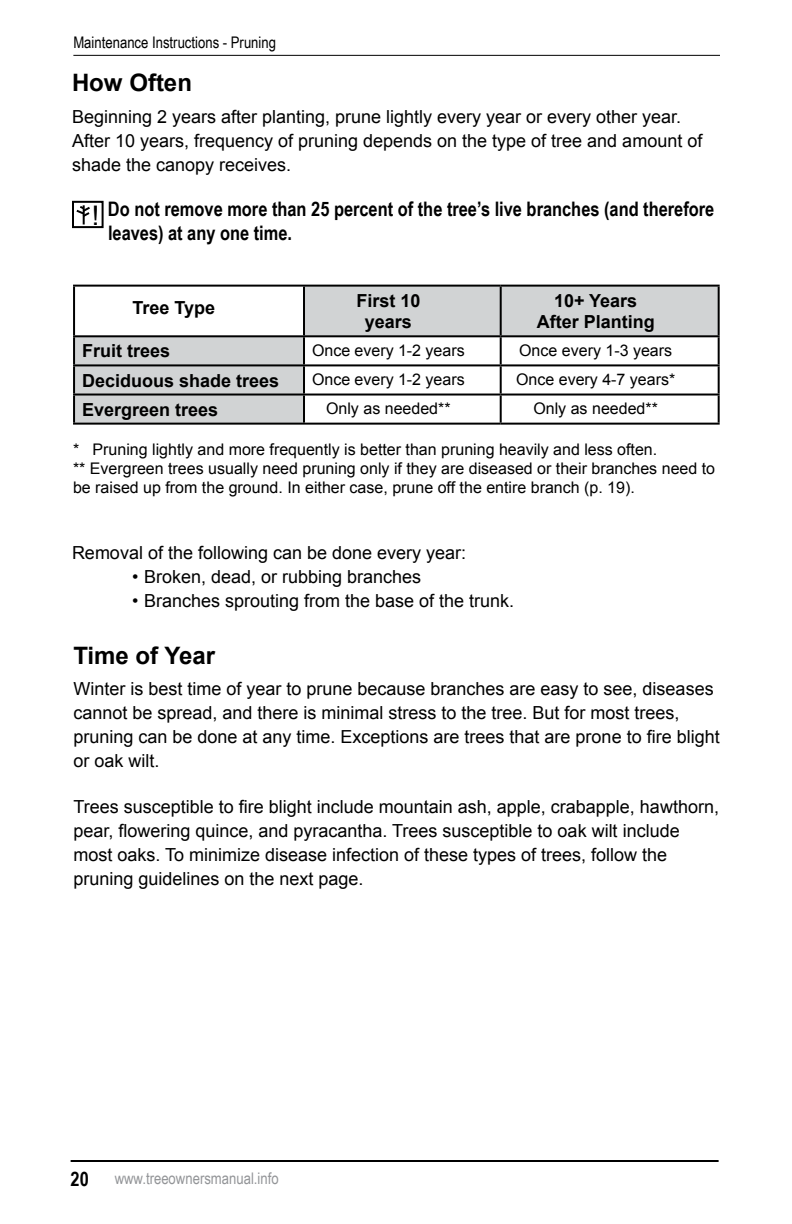
<style>
.page{position:relative;width:792px;height:1224px;background:#fff}
.page>*{position:absolute;margin:0;border:0;box-sizing:border-box;transform-origin:0 0}
.toc1{font:27px "Arial";color:#000}
._2_heading{font:700 24px "Arial";color:#000}
.text_body_TIP{font:700 20px/24px "Arial Narrow";color:#000}
.text_body{font:18px/24px "Arial";color:#000}
.bulleted_list_left_9{font:18px "Arial";color:#000}
.table_title_left{font:700 18px "Arial";color:#000}
.table_title{font:700 18px/21.6px "Arial";color:#000;text-align:center}
.text_body_pg_19{font:18px "Arial";color:#000}
.table_captions{font:16px/19.2px "Arial";color:#000}
.table_title_no_bold{font:16px "Arial";color:#000}
.tom_heading1_more_he{font:16px "Arial Narrow";color:#000}
.t1{font:16px "Arial Narrow";color:#939598}
</style>
<div class="page">
<hr style="left:71px;top:1160px;width:648px;height:2px;background:#000">
<hr style="left:73px;top:55px;width:647px;height:1px;background:#000">
<div style="left:72px;top:201px;width:32px;height:27px;border:2px solid #000"></div>
<hr style="left:83px;top:205px;width:2px;height:20px;background:#000">
<svg style="left:74px;top:204px;width:16px;height:15px"></svg>
<svg style="left:75px;top:287px;width:643px;height:136px"></svg>
<hr style="left:73px;top:285px;width:231px;height:2px;background:#000">
<hr style="left:73px;top:287px;width:2px;height:48px;background:#000">
<hr style="left:304px;top:285px;width:197px;height:2px;background:#000">
<hr style="left:303px;top:287px;width:2px;height:48px;background:#000">
<hr style="left:501px;top:285px;width:219px;height:2px;background:#000">
<hr style="left:500px;top:287px;width:2px;height:48px;background:#000">
<hr style="left:718px;top:287px;width:2px;height:48px;background:#000">
<hr style="left:73px;top:335px;width:231px;height:2px;background:#000">
<hr style="left:73px;top:337px;width:2px;height:27px;background:#000">
<hr style="left:304px;top:335px;width:197px;height:2px;background:#000">
<hr style="left:303px;top:337px;width:2px;height:27px;background:#000">
<hr style="left:501px;top:335px;width:219px;height:2px;background:#000">
<hr style="left:500px;top:337px;width:2px;height:27px;background:#000">
<hr style="left:718px;top:337px;width:2px;height:27px;background:#000">
<hr style="left:73px;top:364px;width:231px;height:2px;background:#000">
<hr style="left:73px;top:366px;width:2px;height:28px;background:#000">
<hr style="left:304px;top:364px;width:197px;height:2px;background:#000">
<hr style="left:303px;top:366px;width:2px;height:28px;background:#000">
<hr style="left:501px;top:364px;width:219px;height:2px;background:#000">
<hr style="left:500px;top:366px;width:2px;height:28px;background:#000">
<hr style="left:718px;top:366px;width:2px;height:28px;background:#000">
<hr style="left:73px;top:394px;width:231px;height:2px;background:#000">
<hr style="left:73px;top:396px;width:2px;height:27px;background:#000">
<hr style="left:304px;top:394px;width:197px;height:2px;background:#000">
<hr style="left:303px;top:396px;width:2px;height:27px;background:#000">
<hr style="left:501px;top:394px;width:219px;height:2px;background:#000">
<hr style="left:500px;top:396px;width:2px;height:27px;background:#000">
<hr style="left:718px;top:396px;width:2px;height:27px;background:#000">
<hr style="left:73px;top:423px;width:231px;height:2px;background:#000">
<hr style="left:304px;top:423px;width:197px;height:2px;background:#000">
<hr style="left:501px;top:423px;width:219px;height:2px;background:#000">
<p class="tom_heading1_more_he" style="left:73px;top:30px;width:204px">Maintenance Instructions - Pruning</p>
<p class="_2_heading" style="left:72px;top:67px;width:121px">How Often</p>
<p class="text_body" style="left:72px;top:105px;width:632px">Beginning 2 years after planting, prune lightly every year or every other year.<br>After 10 years, frequency of pruning depends on the type of tree and amount of shade the canopy receives.</p>
<p class="text_body_TIP" style="left:108px;top:196px;width:608px">Do not remove more than 25 percent of the tree’s live branches (and therefore leaves) at any one time.</p>
<p class="toc1" style="left:92px;top:198px;width:9px">!</p>
<p class="table_title" style="left:132px;top:297px;width:84px">Tree Type</p>
<p class="table_title" style="left:356px;top:290px;width:66px">First 10 years</p>
<p class="table_title" style="left:537px;top:290px;width:120px">10+ Years<br>After Planting</p>
<p class="table_title_left" style="left:82px;top:339px;width:90px">Fruit trees</p>
<p class="table_title_no_bold" style="left:312px;top:340px;width:154px">Once every 1-2 years</p>
<p class="table_title_no_bold" style="left:519px;top:340px;width:154px">Once every 1-3 years</p>
<p class="table_title_left" style="left:82px;top:368px;width:199px">Deciduous shade trees</p>
<p class="table_title_no_bold" style="left:312px;top:369px;width:154px">Once every 1-2 years</p>
<p class="table_title_no_bold" style="left:516px;top:369px;width:161px">Once every 4-7 years*</p>
<p class="table_title_left" style="left:82px;top:397px;width:138px">Evergreen trees</p>
<p class="table_title_no_bold" style="left:326px;top:398px;width:126px">Only as needed**</p>
<p class="table_title_no_bold" style="left:533px;top:398px;width:126px">Only as needed**</p>
<p class="table_captions" style="left:73px;top:440px;width:644px">* Pruning lightly and more frequently is better than pruning heavily and less often.<br>** Evergreen trees usually need pruning only if they are diseased or their branches need to be raised up from the ground. In either case, prune off the entire branch (p. 19).</p>
<p class="text_body_pg_19" style="left:72px;top:541px;width:396px">Removal of the following can be done every year:</p>
<p class="bulleted_list_left_9" style="left:132px;top:565px;width:291px">• Broken, dead, or rubbing branches</p>
<p class="bulleted_list_left_9" style="left:132px;top:589px;width:384px">• Branches sprouting from the base of the trunk.</p>
<p class="_2_heading" style="left:73px;top:640px;width:143px">Time of Year</p>
<p class="text_body" style="left:73px;top:677px;width:648px">Winter is best time of year to prune because branches are easy to see, diseases cannot be spread, and there is minimal stress to the tree. But for most trees, pruning can be done at any time. Exceptions are trees that are prone to fire blight or oak wilt.</p>
<p class="text_body" style="left:73px;top:795px;width:647px">Trees susceptible to fire blight include mountain ash, apple, crabapple, hawthorn, pear, flowering quince, and pyracantha. Trees susceptible to oak wilt include most oaks. To minimize disease infection of these types of trees, follow the pruning guidelines on the next page.</p>
<p class="text_body_TIP" style="left:71px;top:1166px;width:20px">20</p>
<p class="t1" style="left:115px;top:1166px;width:166px">www.treeownersmanual.info</p>
</div>
